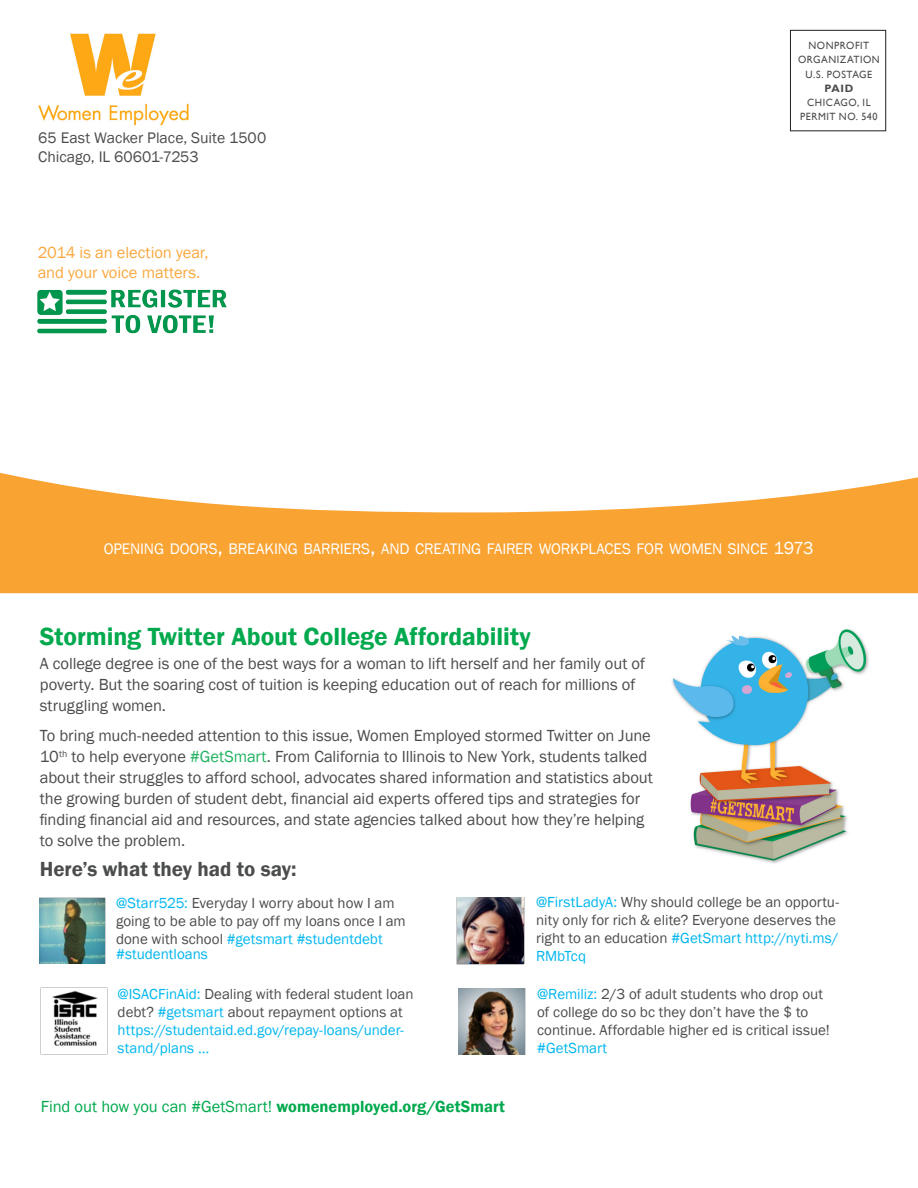
<style>
.page{position:relative;width:918px;height:1188px;background:#fff}
.page>*{position:absolute;margin:0;border:0;box-sizing:border-box;transform-origin:0 0}
.t1{font:600 25.5px "Franklin Gothic";color:#00a94d}
.body{font:600 21px "Franklin Gothic";color:#4b4c4d}
.body-2{font:16.5px/21px "Franklin Gothic";letter-spacing:-.005em;color:#4b4c4d}
.body-3{font:16.5px "Franklin Gothic";letter-spacing:-.005em;color:#00a94d}
.body-4{font:16.5px/19.5px "Franklin Gothic";letter-spacing:-.005em;color:#faa83f}
.t2{font:15.75px "Franklin Gothic";letter-spacing:-.01em;color:#fff}
.t3{font:15.75px "Franklin Gothic";color:#4b4c4d}
.body-5{font:15px/18px "Franklin Gothic";color:#4b4c4d}
.body-6{font:15px/18px "Franklin Gothic";color:#00b6f0}
.t4{font:700 10.65px "Gill Sans";color:#4b4c4d}
.t5{font:10.5px "Gill Sans";letter-spacing:.05em;color:#4b4c4d;scale:.96 1}
.s1{font-size:22.5px}
.s2{font-size:18px}
.s3{color:#21b261}
.s4{color:#00b6f0}
.s5{color:#4b4c4d}
.s6{font-weight:600}
</style>
<div class="page">
<img style="left:38px;top:33px;width:151px;height:93px">
<div style="left:790px;top:30px;width:96px;height:101px;border:1px solid #231f20"></div>
<svg style="left:0;top:472px;width:918px;height:121px;fill:#f9a333"></svg>
<img style="left:39px;top:897px;width:66px;height:67px">
<img style="left:459px;top:988px;width:66px;height:67px">
<img style="left:40px;top:987px;width:67px;height:68px">
<img style="left:457px;top:897px;width:68px;height:68px">
<img style="left:672px;top:629px;width:197px;height:235px">
<img style="left:37px;top:289px;width:190px;height:45px">
<p class="t3" style="left:38px;top:128px;width:229px">65 East Wacker Place, Suite 1500</p>
<p class="t3" style="left:38px;top:147px;width:162px">Chicago, IL 60601-7253</p>
<p class="body-4" style="left:38px;top:244px;width:172px">2014 is an election year, and your voice matters.</p>
<p class="t5" style="left:809px;top:40px;width:65px">NONPROFIT</p>
<p class="t5" style="left:798px;top:54px;width:87px">ORGANIZATION</p>
<p class="t5" style="left:806px;top:68px;width:71px">U.S. POSTAGE</p>
<p class="t4" style="left:825px;top:82px;width:30px">PAID</p>
<p class="t5" style="left:807px;top:97px;width:68px">CHICAGO, IL</p>
<p class="t5" style="left:800px;top:111px;width:82px">PERMIT NO. 540</p>
<p class="t2" style="left:104px;top:539px;width:711px">OPENING DOORS<span class="s1">,</span> BREAKING BARRIERS<span class="s1">,</span> AND CREATING FAIRER WORKPLACES FOR WOMEN SINCE <span class="s2">1973</span></p>
<p class="t1" style="left:40px;top:621px;width:493px">Storming Twitter About College Affordability</p>
<p class="body-2" style="left:40px;top:654px;width:607px">A college degree is one of the best ways for a woman to lift herself and her family out of poverty. But the soaring cost of tuition is keeping education out of reach for millions of struggling women.</p>
<p class="body-2" style="left:40px;top:726px;width:615px">To bring much-needed attention to this issue, Women Employed stormed Twitter on June 10<sup>th</sup> to help everyone <span class="s3">#GetSmart</span>. From California to Illinois to New York, students talked about their struggles to afford school, advocates shared information and statistics about the growing burden of student debt, financial aid experts offered tips and strategies for finding financial aid and resources, and state agencies talked about how they’re helping to solve the problem.</p>
<p class="body" style="left:40px;top:856px;width:258px">Here’s what they had to say:</p>
<p class="body-5" style="left:116px;top:894px;width:291px"><span class="s4">@Starr525:</span> Everyday I worry about how I am going to be able to pay off my loans once I am done with school <span class="s4">#getsmart #studentdebt</span></p>
<p class="body-6" style="left:116px;top:945px;width:93px">#studentloans</p>
<p class="body-5" style="left:537px;top:985px;width:294px"><span class="s4">@Remiliz:</span> 2/3 of adult students who drop out of college do so bc they don’t have the $ to continue. Affordable higher ed is critical issue! <span class="s4">#GetSmart</span></p>
<p class="body-5" style="left:536px;top:894px;width:305px"><span class="s4">@FirstLadyA:</span> Why should college be an opportu&shy;nity only for rich &amp; elite? Everyone deserves the right to an education <span class="s4">#GetSmart http://nyti.ms/ RMbTcq</span></p>
<p class="body-6" style="left:118px;top:985px;width:298px">@ISACFinAid: <span class="s5">Dealing with federal student loan debt?</span> #getsmart <span class="s5">about repayment options at </span>https://studentaid.ed.gov/repay-loans/under&shy;stand/plans …</p>
<p class="body-3" style="left:41px;top:1096px;width:466px">Find out how you can #GetSmart! <span class="s6">womenemployed.org/GetSmart</span></p>
</div>
